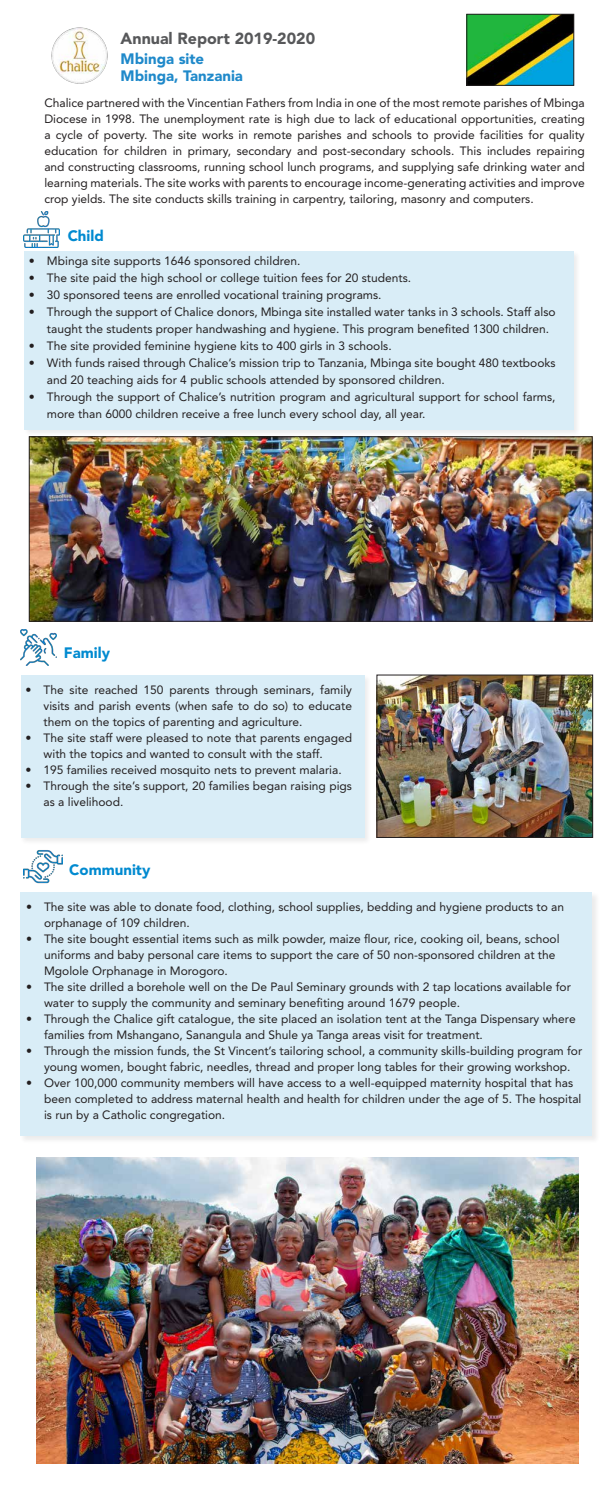
<style>
.page{position:relative;width:612px;height:1500px;background:#fff}
.page>*{position:absolute;margin:0;border:0;box-sizing:border-box;transform-origin:0 0}
.t1{font:900 16px "Avenir LT Std";color:#57585a}
.t2{font:900 15px "Avenir LT Std";color:#1f89ca}
.t3{font:900 15px "Avenir LT Std";color:#008ad0}
.t4{font:12px/16px "Avenir LT Std";color:#231f20}
</style>
<div class="page">
<div style="left:23px;top:250px;width:558px;height:187px;background:#f3f3f7"></div>
<div style="left:24px;top:251px;width:549px;height:179px;background:#d9edf7"></div>
<div style="left:20px;top:674px;width:352px;height:172px;background:#f6f6f6"></div>
<div style="left:21px;top:675px;width:343px;height:163px;background:#d9edf7"></div>
<img style="left:51px;top:27px;width:57px;height:57px">
<div style="left:20px;top:891px;width:580px;height:253px;background:#f2f2f2"></div>
<div style="left:21px;top:892px;width:571px;height:244px;background:#d9edf7"></div>
<img style="left:469px;top:16px;width:103px;height:68px">
<div style="left:467px;top:14px;width:107px;height:72px;border:1px solid #231f20"></div>
<img style="left:23px;top:850px;width:39px;height:34px">
<img style="left:37px;top:1157px;width:542px;height:307px">
<img style="left:23px;top:212px;width:36px;height:36px">
<img style="left:21px;top:629px;width:36px;height:36px">
<img style="left:31px;top:439px;width:559px;height:180px">
<div style="left:29px;top:437px;width:563px;height:184px;border:1px solid #231f20"></div>
<img style="left:379px;top:677px;width:212px;height:159px">
<div style="left:377px;top:675px;width:216px;height:163px;border:1px solid #231f20"></div>
<p class="t1" style="left:121px;top:28px;width:196px">Annual Report 2019-2020</p>
<p class="t2" style="left:121px;top:50px;width:85px">Mbinga site</p>
<p class="t2" style="left:121px;top:67px;width:124px">Mbinga, Tanzania</p>
<p class="t4" style="left:44px;top:95px;width:542px;text-align:justify">Chalice partnered with the Vincentian Fathers from India in one of the most remote parishes of Mbinga Diocese in 1998. The unemployment rate is high due to lack of educational opportunities, creating a cycle of poverty. The site works in remote parishes and schools to provide facilities for quality education for children in primary, secondary and post-secondary schools. This includes repairing and constructing classrooms, running school lunch programs, and supplying safe drinking water and learning materials. The site works with parents to encourage income-generating activities and improve crop yields. The site conducts skills training in carpentry, tailoring, masonry and computers.</p>
<p class="t3" style="left:68px;top:226px;width:38px">Child</p>
<p class="t4" style="left:29px;top:253px;width:273px">• Mbinga site supports 1646 sponsored children.</p>
<p class="t4" style="left:29px;top:270px;width:384px">• The site paid the high school or college tuition fees for 20 students.</p>
<p class="t4" style="left:29px;top:287px;width:354px">• 30 sponsored teens are enrolled vocational training programs.</p>
<p class="t4" style="left:47px;top:303px;width:510px;line-height:17px;text-indent:-18px">• Through the support of Chalice donors, Mbinga site installed water tanks in 3 schools. Staff also taught the students proper handwashing and hygiene. This program benefited 1300 children.</p>
<p class="t4" style="left:29px;top:338px;width:364px">• The site provided feminine hygiene kits to 400 girls in 3 schools.</p>
<p class="t4" style="left:47px;top:354px;width:510px;line-height:17px;text-indent:-18px">• With funds raised through Chalice’s mission trip to Tanzania, Mbinga site bought 480 textbooks and 20 teaching aids for 4 public schools attended by sponsored children.</p>
<p class="t4" style="left:47px;top:388px;width:510px;line-height:17px;text-indent:-18px">• Through the support of Chalice’s nutrition program and agricultural support for school farms, more than 6000 children receive a free lunch every school day, all year.</p>
<p class="t3" style="left:64px;top:644px;width:48px">Family</p>
<p class="t4" style="left:44px;top:682px;width:310px;text-align:justify;text-indent:-18px">• The site reached 150 parents through seminars, family visits and parish events (when safe to do so) to educate them on the topics of parenting and agriculture.</p>
<p class="t4" style="left:44px;top:730px;width:310px;text-indent:-18px">• The site staff were pleased to note that parents engaged with the topics and wanted to consult with the staff.</p>
<p class="t4" style="left:26px;top:762px;width:318px">• 195 families received mosquito nets to prevent malaria.</p>
<p class="t4" style="left:44px;top:778px;width:310px;text-indent:-18px">• Through the site’s support, 20 families began raising pigs as a livelihood.</p>
<p class="t3" style="left:69px;top:861px;width:83px">Community</p>
<p class="t4" style="left:44px;top:899px;width:522px;text-indent:-18px">• The site was able to donate food, clothing, school supplies, bedding and hygiene products to an orphanage of 109 children.</p>
<p class="t4" style="left:44px;top:931px;width:517px;text-indent:-18px">• The site bought essential items such as milk powder, maize flour, rice, cooking oil, beans, school uniforms and baby personal care items to support the care of 50 non-sponsored children at the<br>Mgolole Orphanage in Morogoro.</p>
<p class="t4" style="left:44px;top:979px;width:528px;text-indent:-18px">• The site drilled a borehole well on the De Paul Seminary grounds with 2 tap locations available for water to supply the community and seminary benefiting around 1679 people.</p>
<p class="t4" style="left:44px;top:1011px;width:533px;text-indent:-18px">• Through the Chalice gift catalogue, the site placed an isolation tent at the Tanga Dispensary where families from Mshangano, Sanangula and Shule ya Tanga areas visit for treatment.</p>
<p class="t4" style="left:26px;top:1043px;width:558px;text-align:center">• Through the mission funds, the St Vincent’s tailoring school, a community skills-building program for young women, bought fabric, needles, thread and proper long tables for their growing workshop.</p>
<p class="t4" style="left:44px;top:1075px;width:539px;text-indent:-18px">• Over 100,000 community members will have access to a well-equipped maternity hospital that has been completed to address maternal health and health for children under the age of 5. The hospital is run by a Catholic congregation.</p>
</div>
